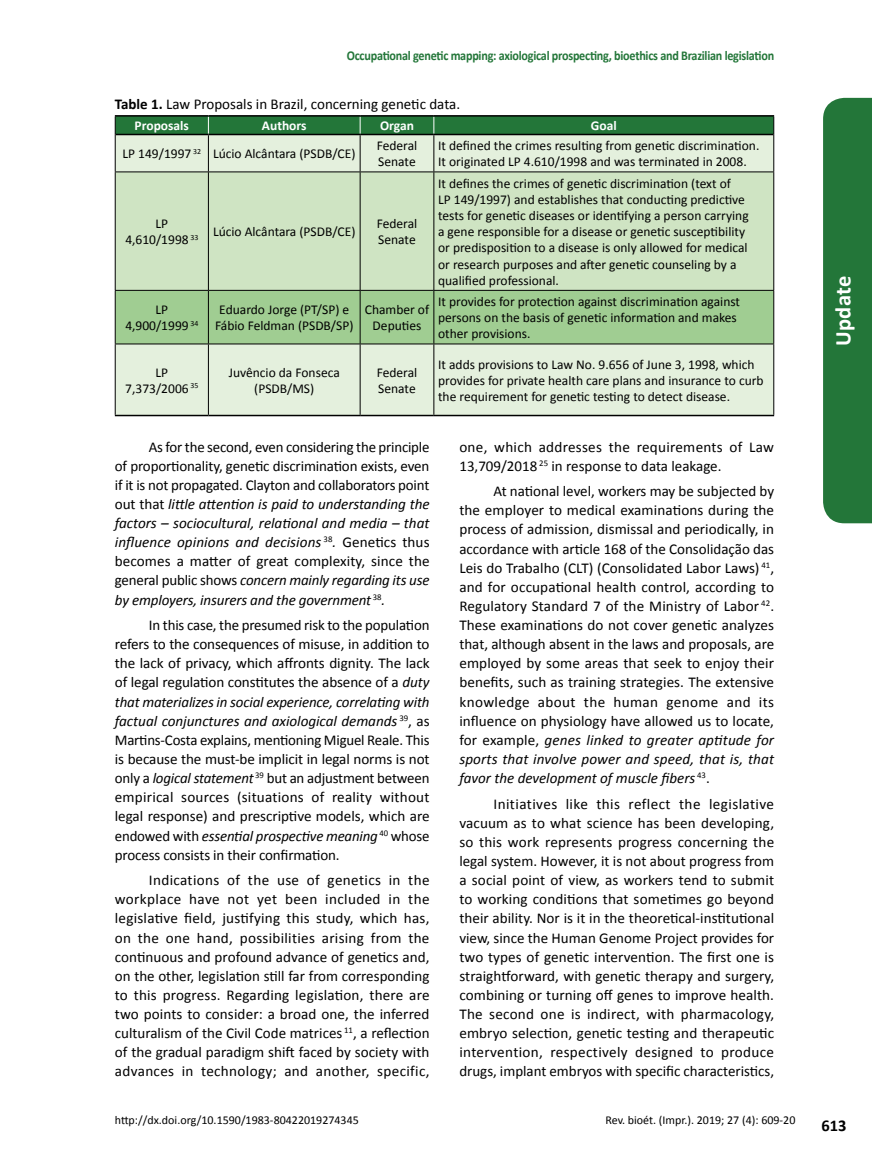
<style>
.page{position:relative;width:872px;height:1170px;background:#fff}
.page>*{position:absolute;margin:0;border:0;box-sizing:border-box;transform-origin:0 0}
.t1{font:700 22.5px "Calibri";letter-spacing:.02em;color:#fff}
.t2{font:700 16.5px "Calibri";color:#000}
.t3{font:15px/19px "Calibri";color:#000;text-align:justify}
.t4{font:13.5px/16.2px "Calibri";color:#000}
.t5{font:700 13.5px "Calibri";letter-spacing:-.02em;color:#237639;scale:.9 1}
.t6{font:700 13.5px "Calibri";color:#fff}
.t7{font:12px "Calibri";color:#000}
.s1{font-weight:700}
.s2{font-style:italic}
</style>
<div class="page">
<div style="left:823px;top:98px;width:49px;height:425px;background:#237639"></div>
<div style="left:116px;top:135px;width:657px;height:280px;background:#e4f0dd"></div>
<div style="left:116px;top:172px;width:657px;height:118px;background:#cfe4c3"></div>
<div style="left:116px;top:291px;width:657px;height:52px;background:#a0cd92"></div>
<hr style="left:115px;top:134px;width:1px;height:37px;background:#000">
<hr style="left:208px;top:135px;width:1px;height:36px;background:#000">
<hr style="left:360px;top:135px;width:1px;height:36px;background:#000">
<hr style="left:433px;top:135px;width:1px;height:36px;background:#000">
<hr style="left:773px;top:134px;width:1px;height:37px;background:#000">
<hr style="left:115px;top:171px;width:93px;height:1px;background:#000">
<hr style="left:115px;top:172px;width:1px;height:118px;background:#000">
<hr style="left:208px;top:171px;width:152px;height:1px;background:#000">
<hr style="left:208px;top:172px;width:1px;height:118px;background:#000">
<hr style="left:360px;top:171px;width:74px;height:1px;background:#000">
<hr style="left:360px;top:172px;width:1px;height:118px;background:#000">
<hr style="left:434px;top:171px;width:340px;height:1px;background:#000">
<hr style="left:433px;top:172px;width:1px;height:118px;background:#000">
<hr style="left:773px;top:172px;width:1px;height:118px;background:#000">
<hr style="left:115px;top:290px;width:93px;height:1px;background:#000">
<hr style="left:115px;top:291px;width:1px;height:52px;background:#000">
<hr style="left:208px;top:290px;width:152px;height:1px;background:#000">
<hr style="left:208px;top:291px;width:1px;height:52px;background:#000">
<hr style="left:360px;top:290px;width:74px;height:1px;background:#000">
<hr style="left:360px;top:291px;width:1px;height:52px;background:#000">
<hr style="left:434px;top:290px;width:340px;height:1px;background:#000">
<hr style="left:433px;top:291px;width:1px;height:52px;background:#000">
<hr style="left:773px;top:291px;width:1px;height:52px;background:#000">
<hr style="left:115px;top:343px;width:93px;height:1px;background:#000">
<hr style="left:115px;top:344px;width:1px;height:71px;background:#000">
<hr style="left:208px;top:343px;width:152px;height:1px;background:#000">
<hr style="left:208px;top:344px;width:1px;height:71px;background:#000">
<hr style="left:360px;top:343px;width:74px;height:1px;background:#000">
<hr style="left:360px;top:344px;width:1px;height:71px;background:#000">
<hr style="left:434px;top:343px;width:340px;height:1px;background:#000">
<hr style="left:433px;top:344px;width:1px;height:71px;background:#000">
<hr style="left:773px;top:344px;width:1px;height:71px;background:#000">
<svg style="left:115px;top:117px;width:659px;height:17px;background:#237438"></svg>
<hr style="left:115px;top:115px;width:93px;height:2px;background:#000">
<hr style="left:208px;top:115px;width:152px;height:2px;background:#000">
<hr style="left:360px;top:115px;width:74px;height:2px;background:#000">
<hr style="left:434px;top:115px;width:340px;height:2px;background:#000">
<hr style="left:116px;top:134px;width:92px;height:1px;background:#000">
<hr style="left:208px;top:134px;width:152px;height:1px;background:#000">
<hr style="left:360px;top:134px;width:74px;height:1px;background:#000">
<hr style="left:434px;top:134px;width:339px;height:1px;background:#000">
<hr style="left:115px;top:415px;width:93px;height:1px;background:#000">
<hr style="left:208px;top:415px;width:152px;height:1px;background:#000">
<hr style="left:360px;top:415px;width:74px;height:1px;background:#000">
<hr style="left:434px;top:415px;width:340px;height:1px;background:#000">
<p class="t5" style="left:347px;top:46px;width:476px">Occupational genetic mapping: axiological prospecting, bioethics and Brazilian legislation</p>
<p class="t3" style="left:115px;top:94px;width:347px"><span class="s1">Table 1.</span> Law Proposals in Brazil, concerning genetic data.</p>
<p class="t6" style="left:135px;top:116px;width:56px">Proposals</p>
<p class="t6" style="left:262px;top:116px;width:46px">Authors</p>
<p class="t6" style="left:380px;top:116px;width:35px">Organ</p>
<p class="t6" style="left:591px;top:116px;width:27px">Goal</p>
<p class="t4" style="left:123px;top:145px;width:234px">LP 149/1997 <sup>32</sup> Lúcio Alcântara (PSDB/CE)</p>
<p class="t4" style="left:377px;top:137px;width:42px">Federal<br>Senate</p>
<p class="t4" style="left:438px;top:137px;width:323px">It defined the crimes resulting from genetic discrimination.<br>It originated LP 4.610/1998 and was terminated in 2008.</p>
<p class="t4" style="left:155px;top:215px;width:14px">LP</p>
<p class="t4" style="left:125px;top:223px;width:232px">4,610/1998 <sub>33</sub> Lúcio Alcântara (PSDB/CE)</p>
<p class="t4" style="left:377px;top:215px;width:42px">Federal<br>Senate</p>
<p class="t4" style="left:438px;top:175px;width:312px">It defines the crimes of genetic discrimination (text of<br>LP 149/1997) and establishes that conducting predictive tests for genetic diseases or identifying a person carrying a gene responsible for a disease or genetic susceptibility or predisposition to a disease is only allowed for medical or research purposes and after genetic counseling by a qualified professional.</p>
<p class="t4" style="left:125px;top:301px;width:74px;text-align:center">LP<br>4,900/1999 <sup>34</sup></p>
<p class="t4" style="left:215px;top:301px;width:140px;text-align:center">Eduardo Jorge (PT/SP) e<br>Fábio Feldman (PSDB/SP)</p>
<p class="t4" style="left:365px;top:301px;width:66px;text-align:center">Chamber of<br>Deputies</p>
<p class="t4" style="left:438px;top:293px;width:303px">It provides for protection against discrimination against persons on the basis of genetic information and makes other provisions.</p>
<p class="t4" style="left:125px;top:364px;width:74px;text-align:center">LP<br>7,373/2006 <sup>35</sup></p>
<p class="t4" style="left:229px;top:364px;width:113px;text-align:center">Juvêncio da Fonseca (PSDB/MS)</p>
<p class="t4" style="left:377px;top:364px;width:42px">Federal<br>Senate</p>
<p class="t4" style="left:438px;top:355px;width:327px">It adds provisions to Law No. 9.656 of June 3, 1998, which provides for private health care plans and insurance to curb the requirement for genetic testing to detect disease.</p>
<p class="t3" style="left:115px;top:436px;width:316px;text-indent:34px">As for the second, even considering the principle of proportionality, genetic discrimination exists, even if it is not propagated. Clayton and collaborators point out that <span class="s2">little attention is paid to understanding the factors – sociocultural, relational and media – that influence opinions and decisions</span> <sup>38</sup><span class="s2">.</span> Genetics thus becomes a matter of great complexity, since the general public shows <span class="s2">concern mainly regarding its use by employers, insurers and the government</span> <sup>38</sup><span class="s2">.</span></p>
<p class="t3" style="left:115px;top:615px;width:316px;text-indent:34px">In this case, the presumed risk to the population refers to the consequences of misuse, in addition to the lack of privacy, which affronts dignity. The lack of legal regulation constitutes the absence of a <span class="s2">duty that materializes in social experience, correlating with factual conjunctures and axiological demands</span> <sup>39</sup>, as Martins-Costa explains, mentioning Miguel Reale. This is because the must-be implicit in legal norms is not only a <span class="s2">logical statement</span> <sup>39</sup> but an adjustment between empirical sources (situations of reality without legal response) and prescriptive models, which are endowed with <span class="s2">essential prospective meaning</span> <sup>40</sup> whose process consists in their confirmation.</p>
<p class="t3" style="left:115px;top:870px;width:316px;text-indent:34px">Indications of the use of genetics in the workplace have not yet been included in the legislative field, justifying this study, which has, on the one hand, possibilities arising from the continuous and profound advance of genetics and, on the other, legislation still far from corresponding to this progress. Regarding legislation, there are two points to consider: a broad one, the inferred culturalism of the Civil Code matrices <sup>11</sup>, a reflection of the gradual paradigm shift faced by society with advances in technology; and another, specific,</p>
<p class="t3" style="left:459px;top:436px;width:316px">one, which addresses the requirements of Law<br>13,709/2018 <sup>25</sup> in response to data leakage.</p>
<p class="t3" style="left:459px;top:481px;width:316px;text-indent:34px">At national level, workers may be subjected by the employer to medical examinations during the process of admission, dismissal and periodically, in accordance with article 168 of the Consolidação das Leis do Trabalho (CLT) (Consolidated Labor Laws) <sup>41</sup>, and for occupational health control, according to Regulatory Standard 7 of the Ministry of Labor <sup>42</sup>.<br>These examinations do not cover genetic analyzes that, although absent in the laws and proposals, are employed by some areas that seek to enjoy their benefits, such as training strategies. The extensive knowledge about the human genome and its influence on physiology have allowed us to locate, for example, <span class="s2">genes linked to greater aptitude for sports that involve power and speed, that is, that favor the development of muscle fibers</span> <sup>43</sup>.</p>
<p class="t3" style="left:459px;top:793px;width:316px;text-indent:34px">Initiatives like this reflect the legislative vacuum as to what science has been developing, so this work represents progress concerning the legal system. However, it is not about progress from a social point of view, as workers tend to submit to working conditions that sometimes go beyond their ability. Nor is it in the theoretical-institutional view, since the Human Genome Project provides for two types of genetic intervention. The first one is straightforward, with genetic therapy and surgery, combining or turning off genes to improve health.<br>The second one is indirect, with pharmacology, embryo selection, genetic testing and therapeutic intervention, respectively designed to produce drugs, implant embryos with specific characteristics,</p>
<p class="t7" style="left:115px;top:1111px;width:245px">http://dx.doi.org/10.1590/1983-80422019274345</p>
<p class="t7" style="left:605px;top:1111px;width:191px">Rev. bioét. (Impr.). 2019; 27 (4): 609-20</p>
<h1 class="t1" style="left:827px;top:346px;width:72px;rotate:-90deg">Update</h1>
<p class="t2" style="left:821px;top:1113px;width:27px">613</p>
</div>
